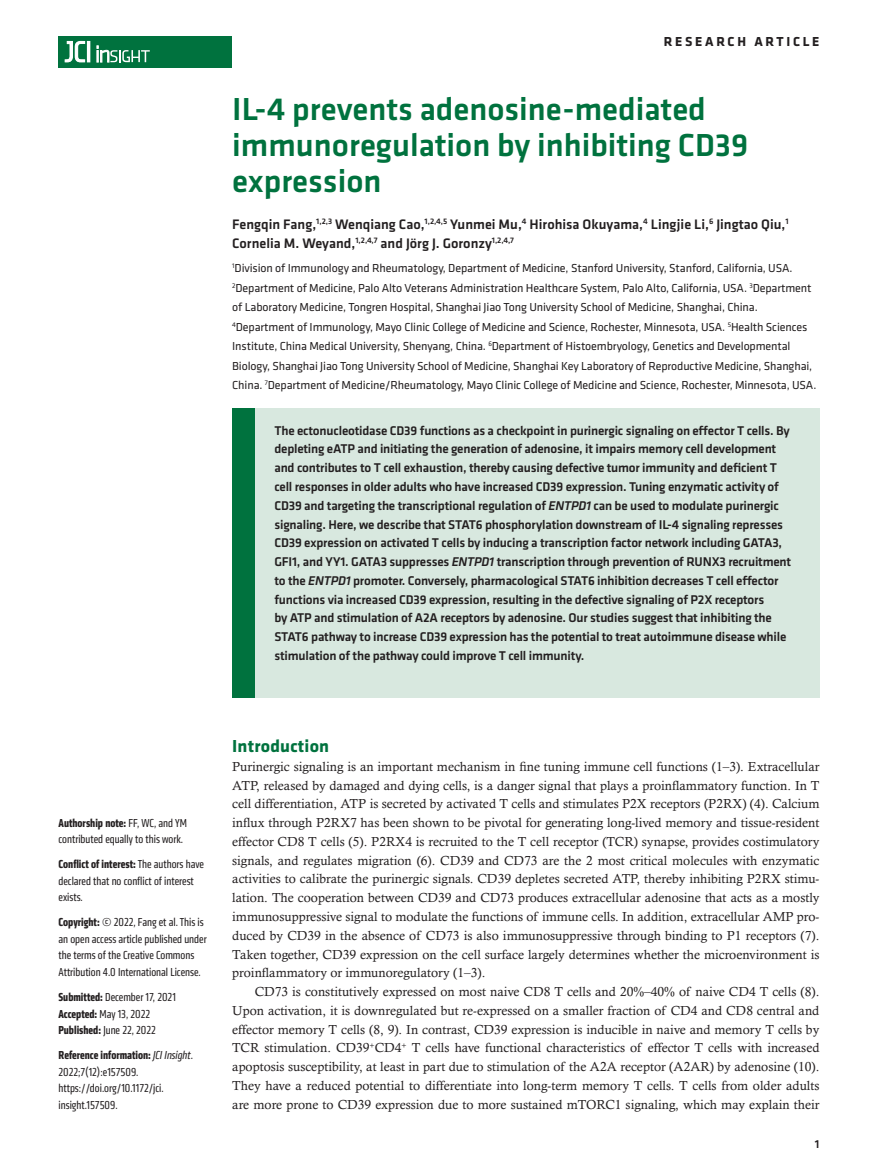
<style>
.page{position:relative;width:878px;height:1175px;background:#fff}
.page>*{position:absolute;margin:0;border:0;box-sizing:border-box;transform-origin:0 0}
.t1{font:500 33px/36px "Klavika Basic";color:#00723e}
.t2{font:700 18px "Klavika";letter-spacing:.01em;color:#00723e}
.t3{font:500 14.25px/19.5px "Klavika Basic";color:#231f20}
.t4{font:700 13.5px "Klavika Basic";letter-spacing:.2em;color:#231f20}
.t5{font:13.2px/18.8px "Calisto MT Std";color:#231f20;text-align:justify}
.t6{font:500 13.2px/18.8px "Klavika Basic";letter-spacing:-.015em;color:#231f20}
.t7{font:12px/19.5px "Klavika";letter-spacing:-.01em;color:#231f20}
.t8{font:condensed 12px/16.5px "Klavika";color:#231f20}
.t9{font:500 12px "Klavika Basic";color:#231f20}
.s1{font-style:italic}
.s2{font-weight:700}
</style>
<div class="page">
<div style="left:59px;top:36px;width:173px;height:31px;background:#00723e"></div>
<hr style="left:87px;top:41px;width:3px;height:21px;background:#fff">
<svg style="left:64px;top:41px;width:21px;height:22px"></svg>
<svg style="left:97px;top:46px;width:53px;height:16px"></svg>
<div style="left:232px;top:408px;width:587px;height:289px;background:#d8e8df"></div>
<div style="left:232px;top:408px;width:22px;height:289px;background:#00723e"></div>
<p class="t4" style="left:663px;top:32px;width:157px">RESEARCH ARTICLE</p>
<h1 class="t1" style="left:232px;top:91px;width:517px">IL-4 prevents adenosine-mediated immunoregulation by inhibiting CD39 expression</h1>
<p class="t3" style="left:232px;top:214px;width:558px">Fengqin Fang,<sup>1,2,3</sup> Wenqiang Cao,<sup>1,2,4,5</sup> Yunmei Mu,<sup>4</sup> Hirohisa Okuyama,<sup>4</sup> Lingjie Li,<sup>6</sup> Jingtao Qiu,<sup>1<br></sup>Cornelia M. Weyand,<sup>1,2,4,7</sup> and Jörg J. Goronzy<sup>1,2,4,7</sup></p>
<p class="t7" style="left:232px;top:258px;width:585px"><sup>1</sup>Division of Immunology and Rheumatology, Department of Medicine, Stanford University, Stanford, California, USA.<br><sup>2</sup>Department of Medicine, Palo Alto Veterans Administration Healthcare System, Palo Alto, California, USA. <sup>3</sup>Department of Laboratory Medicine, Tongren Hospital, Shanghai Jiao Tong University School of Medicine, Shanghai, China.<br><sup>4</sup>Department of Immunology, Mayo Clinic College of Medicine and Science, Rochester, Minnesota, USA. <sup>5</sup>Health Sciences Institute, China Medical University, Shenyang, China. <sup>6</sup>Department of Histoembryology, Genetics and Developmental Biology, Shanghai Jiao Tong University School of Medicine, Shanghai Key Laboratory of Reproductive Medicine, Shanghai, China. <sup>7</sup>Department of Medicine/Rheumatology, Mayo Clinic College of Medicine and Science, Rochester, Minnesota, USA.</p>
<p class="t6" style="left:274px;top:420px;width:518px">The ectonucleotidase CD39 functions as a checkpoint in purinergic signaling on effector T cells. By depleting eATP and initiating the generation of adenosine, it impairs memory cell development and contributes to T cell exhaustion, thereby causing defective tumor immunity and deficient T cell responses in older adults who have increased CD39 expression. Tuning enzymatic activity of CD39 and targeting the transcriptional regulation of <span class="s1">ENTPD1</span> can be used to modulate purinergic signaling. Here, we describe that STAT6 phosphorylation downstream of IL-4 signaling represses CD39 expression on activated T cells by inducing a transcription factor network including GATA3, GFI1, and YY1. GATA3 suppresses <span class="s1">ENTPD1</span> transcription through prevention of RUNX3 recruitment to the <span class="s1">ENTPD1</span> promoter. Conversely, pharmacological STAT6 inhibition decreases T cell effector functions via increased CD39 expression, resulting in the defective signaling of P2X receptors<br>by ATP and stimulation of A2A receptors by adenosine. Our studies suggest that inhibiting the STAT6 pathway to increase CD39 expression has the potential to treat autoimmune disease while stimulation of the pathway could improve T cell immunity.</p>
<p class="t8" style="left:59px;top:814px;width:130px"><span class="s2">Authorship note:</span> FF, WC, and YM contributed equally to this work.</p>
<p class="t8" style="left:59px;top:856px;width:147px"><span class="s2">Conflict of interest:</span> The authors have declared that no conflict of interest exists.</p>
<p class="t8" style="left:59px;top:914px;width:150px"><span class="s2">Copyright:</span> © 2022, Fang et al. This is an open access article published under the terms of the Creative Commons Attribution 4.0 International License.</p>
<p class="t8" style="left:59px;top:988px;width:119px"><span class="s2">Submitted:</span> December 17, 2021<br><span class="s2">Accepted:</span> May 13, 2022<br><span class="s2">Published:</span> June 22, 2022</p>
<p class="t8" style="left:59px;top:1046px;width:136px"><span class="s2">Reference information:</span> <span class="s1">JCI Insight</span>.<br>2022;7(12):e157509. https://doi.org/10.1172/jci. insight.157509.</p>
<h2 class="t2" style="left:232px;top:733px;width:98px">Introduction</h2>
<p class="t5" style="left:232px;top:757px;width:588px">Purinergic signaling is an important mechanism in fine tuning immune cell functions (1–3). Extracellular ATP, released by damaged and dying cells, is a danger signal that plays a proinflammatory function. In T cell differentiation, ATP is secreted by activated T cells and stimulates P2X receptors (P2RX) (4). Calcium influx through P2RX7 has been shown to be pivotal for generating long-lived memory and tissue-resident effector CD8 T cells (5). P2RX4 is recruited to the T cell receptor (TCR) synapse, provides costimulatory signals, and regulates migration (6). CD39 and CD73 are the 2 most critical molecules with enzymatic activities to calibrate the purinergic signals. CD39 depletes secreted ATP, thereby inhibiting P2RX stimu&shy;lation. The cooperation between CD39 and CD73 produces extracellular adenosine that acts as a mostly immunosuppressive signal to modulate the functions of immune cells. In addition, extracellular AMP pro&shy;duced by CD39 in the absence of CD73 is also immunosuppressive through binding to P1 receptors (7).<br>Taken together, CD39 expression on the cell surface largely determines whether the microenvironment is proinflammatory or immunoregulatory (1–3).</p>
<p class="t5" style="left:232px;top:982px;width:588px;text-indent:22px">CD73 is constitutively expressed on most naive CD8 T cells and 20%–40% of naive CD4 T cells (8).<br>Upon activation, it is downregulated but re-expressed on a smaller fraction of CD4 and CD8 central and effector memory T cells (8, 9). In contrast, CD39 expression is inducible in naive and memory T cells by TCR stimulation. CD39<sup>+</sup>CD4<sup>+</sup> T cells have functional characteristics of effector T cells with increased apoptosis susceptibility, at least in part due to stimulation of the A2A receptor (A2AR) by adenosine (10).<br>They have a reduced potential to differentiate into long-term memory T cells. T cells from older adults are more prone to CD39 expression due to more sustained mTORC1 signaling, which may explain their</p>
<p class="t9" style="left:814px;top:1135px;width:6px">1</p>
</div>
